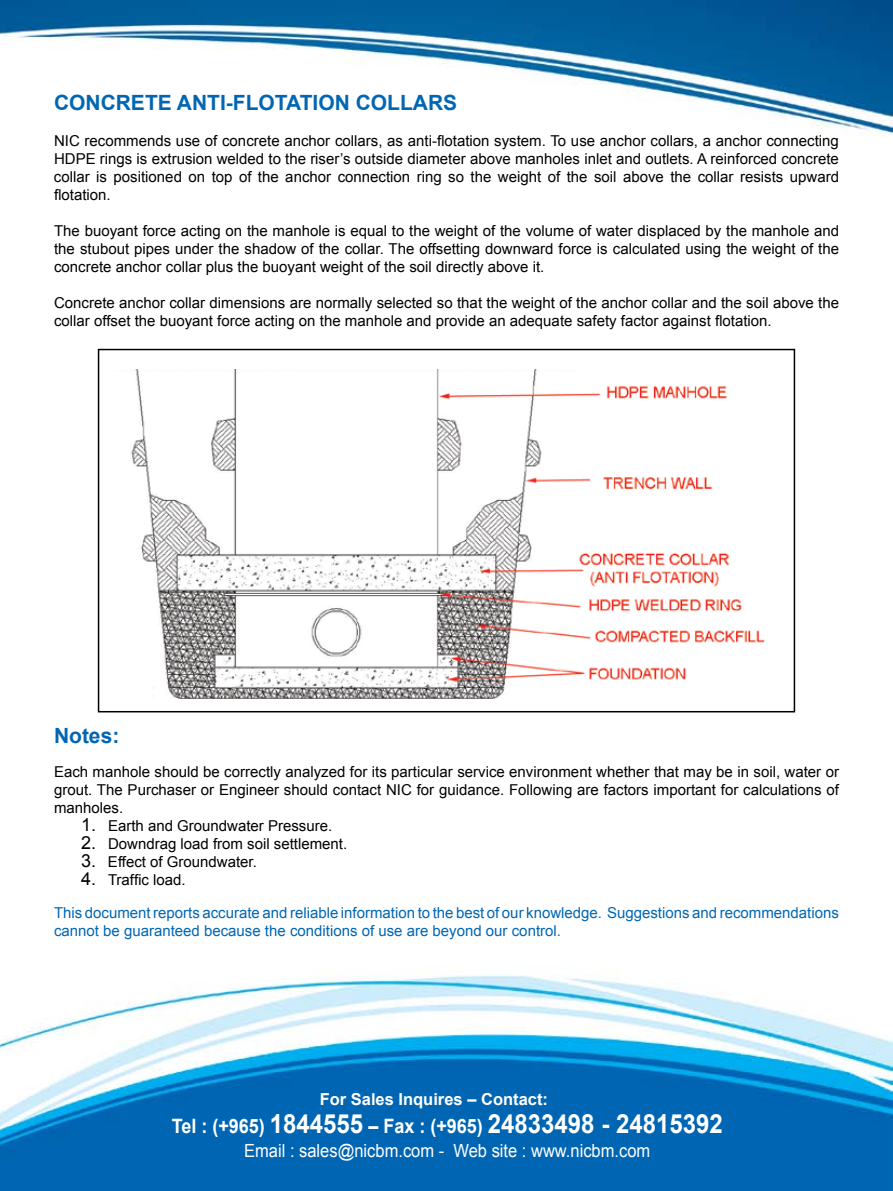
<style>
.page{position:relative;width:893px;height:1191px;background:#fff}
.page>*{position:absolute;margin:0;border:0;box-sizing:border-box;transform-origin:0 0}
.t1{font:700 26.4px "Arial";color:#fff;scale:.91 1}
.t2{font:700 21px "Arial";color:#0066b3}
.t3{font:18.15px "Arial";color:#fff;scale:.91 1}
.t4{font:700 16.5px "Arial";color:#fff}
.t5{font:15px/18px "Arial";color:#000;text-align:justify}
.t6{font:15px/18px "Arial";color:#0066b3}
.s1{font-size:18px}
.s2{font-size:19.8px}
</style>
<div class="page">
<img style="left:0;top:0;width:893px;height:1191px">
<img style="left:115px;top:369px;width:661px;height:332px">
<div style="left:98px;top:349px;width:697px;height:363px;border:2px solid #000"></div>
<h2 class="t2" style="left:54px;top:89px;width:405px">CONCRETE ANTI-FLOTATION COLLARS</h2>
<p class="t5" style="left:54px;top:132px;width:786px">NIC recommends use of concrete anchor collars, as anti-flotation system. To use anchor collars, a anchor connecting HDPE rings is extrusion welded to the riser’s outside diameter above manholes inlet and outlets. A reinforced concrete collar is positioned on top of the anchor connection ring so the weight of the soil above the collar resists upward flotation.</p>
<p class="t5" style="left:54px;top:222px;width:786px">The buoyant force acting on the manhole is equal to the weight of the volume of water displaced by the manhole and the stubout pipes under the shadow of the collar. The offsetting downward force is calculated using the weight of the concrete anchor collar plus the buoyant weight of the soil directly above it.</p>
<p class="t5" style="left:54px;top:294px;width:786px">Concrete anchor collar dimensions are normally selected so that the weight of the anchor collar and the soil above the collar offset the buoyant force acting on the manhole and provide an adequate safety factor against flotation.</p>
<h2 class="t2" style="left:54px;top:721px;width:67px">Notes:</h2>
<p class="t5" style="left:54px;top:763px;width:786px">Each manhole should be correctly analyzed for its particular service environment whether that may be in soil, water or grout. The Purchaser or Engineer should contact NIC for guidance. Following are factors important for calculations of manholes.</p>
<p class="t5" style="left:81px;top:817px;width:253px"><span class="s1">1.</span> Earth and Groundwater Pressure.</p>
<p class="t5" style="left:81px;top:835px;width:268px"><span class="s1">2.</span> Downdrag load from soil settlement.</p>
<p class="t5" style="left:81px;top:853px;width:177px"><span class="s1">3.</span> Effect of Groundwater.</p>
<p class="t5" style="left:81px;top:871px;width:106px"><span class="s1">4.</span> Traffic load.</p>
<p class="t6" style="left:54px;top:904px;width:786px">This document reports accurate and reliable information to the best of our knowledge. Suggestions and recommendations cannot be guaranteed because the conditions of use are beyond our control.</p>
<p class="t4" style="left:320px;top:1088px;width:230px">For Sales Inquires – Contact:</p>
<h1 class="t1" style="left:172px;top:1105px;width:607px"><span class="s2">Tel : (+965)</span> 1844555 <span class="s2">– Fax : (+965)</span> 24833498 - 24815392</h1>
<p class="t3" style="left:244px;top:1139px;width:448px">Email : sales@nicbm.com - Web site : www.nicbm.com</p>
</div>
